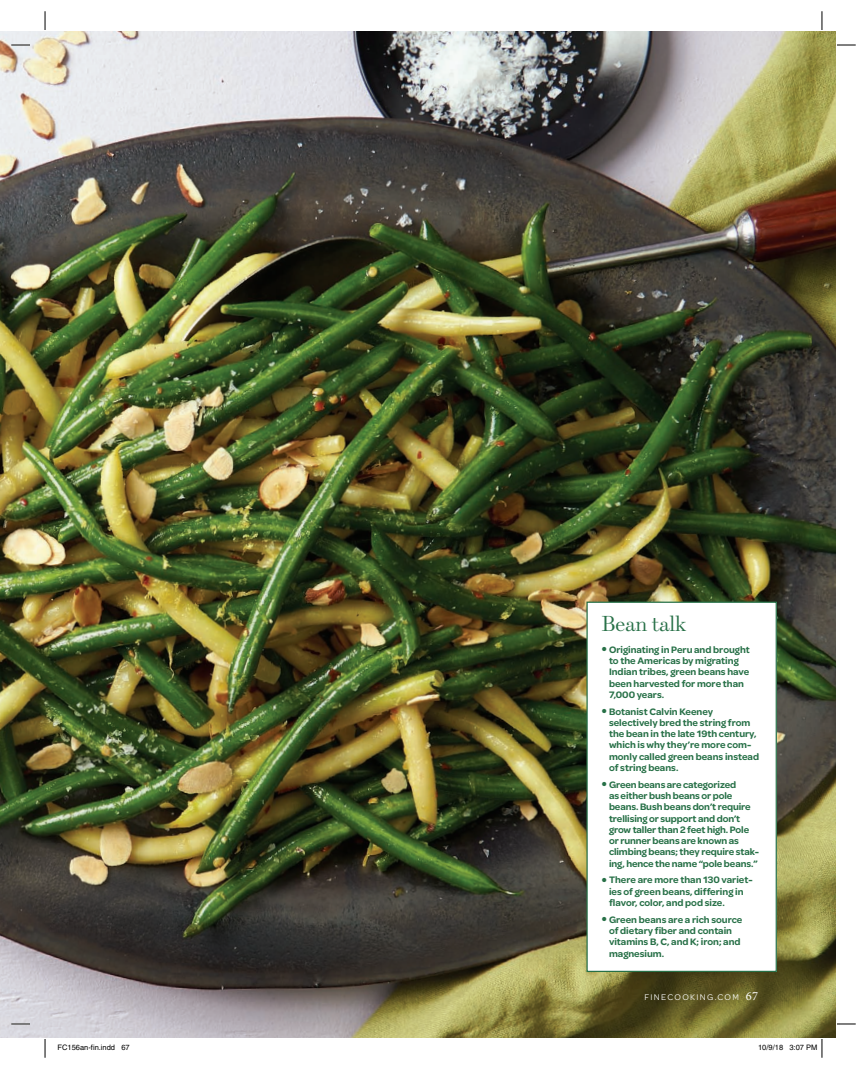
<style>
.page{position:relative;width:867px;height:1069px;background:#fff}
.page>*{position:absolute;margin:0;border:0;box-sizing:border-box;transform-origin:0 0}
.t1{font:300 21.88px "Escrow";letter-spacing:-.025em;color:#277047}
.t2{font:600 10px/11.2px "FC Omnes";color:#277047}
.t3{font:8.75px "FC Omnes";letter-spacing:.15em;color:#fff}
.t4{font:7.5px "Helvetica";color:#000}
.s1{font-size:16.25px}
.s2{font-family:"Minion Pro";font-size:12.5px}
</style>
<div class="page">
<img style="left:0;top:32px;width:835px;height:1005px">
<div style="left:587px;top:602px;width:189px;height:369px;background:#fff"></div>
<div style="left:586px;top:601px;width:190px;height:371px;border:1px solid #277047"></div>
<svg style="left:11px;top:44px;width:19px;height:2px"></svg>
<svg style="left:837px;top:44px;width:18px;height:2px"></svg>
<svg style="left:11px;top:1023px;width:19px;height:2px"></svg>
<svg style="left:837px;top:1023px;width:18px;height:2px"></svg>
<svg style="left:44px;top:11px;width:2px;height:19px"></svg>
<svg style="left:44px;top:1039px;width:2px;height:19px"></svg>
<svg style="left:821px;top:11px;width:1px;height:19px"></svg>
<svg style="left:821px;top:1039px;width:1px;height:19px"></svg>
<h1 class="t1" style="left:601px;top:610px;width:86px">Bean talk</h1>
<p class="t2" style="left:608px;top:644px;width:142px;text-indent:-8px"><span class="s1">•</span> Originating in Peru and brought to the Americas by migrating<br>Indian tribes, green beans have been harvested for more than<br>7,000 years.</p>
<p class="t2" style="left:608px;top:706px;width:151px;text-indent:-8px"><span class="s1">•</span> Botanist Calvin Keeney selectively bred the string from the bean in the late 19th century, which is why they’re more com&shy;monly called green beans instead of string beans.</p>
<p class="t2" style="left:608px;top:779px;width:151px;text-indent:-8px"><span class="s1">•</span> Green beans are categorized<br>as either bush beans or pole beans. Bush beans don’t require trellising or support and don’t grow taller than 2 feet high. Pole or runner beans are known as climbing beans; they require stak&shy;ing, hence the name “pole beans.”</p>
<p class="t2" style="left:608px;top:874px;width:145px;text-indent:-8px"><span class="s1">•</span> There are more than 130 variet&shy;ies of green beans, differing in flavor, color, and pod size.</p>
<p class="t2" style="left:608px;top:914px;width:135px;text-indent:-8px"><span class="s1">•</span> Green beans are a rich source of dietary fiber and contain vitamins B, C, and K; iron; and magnesium.</p>
<p class="t3" style="left:644px;top:992px;width:115px">FINECOOKING.COM <span class="s2">67</span></p>
<p class="t4" style="left:58px;top:1043px;width:74px">FC156an-fin.indd 67</p>
<p class="t4" style="left:758px;top:1043px;width:61px">10/9/18 3:07 PM</p>
</div>
